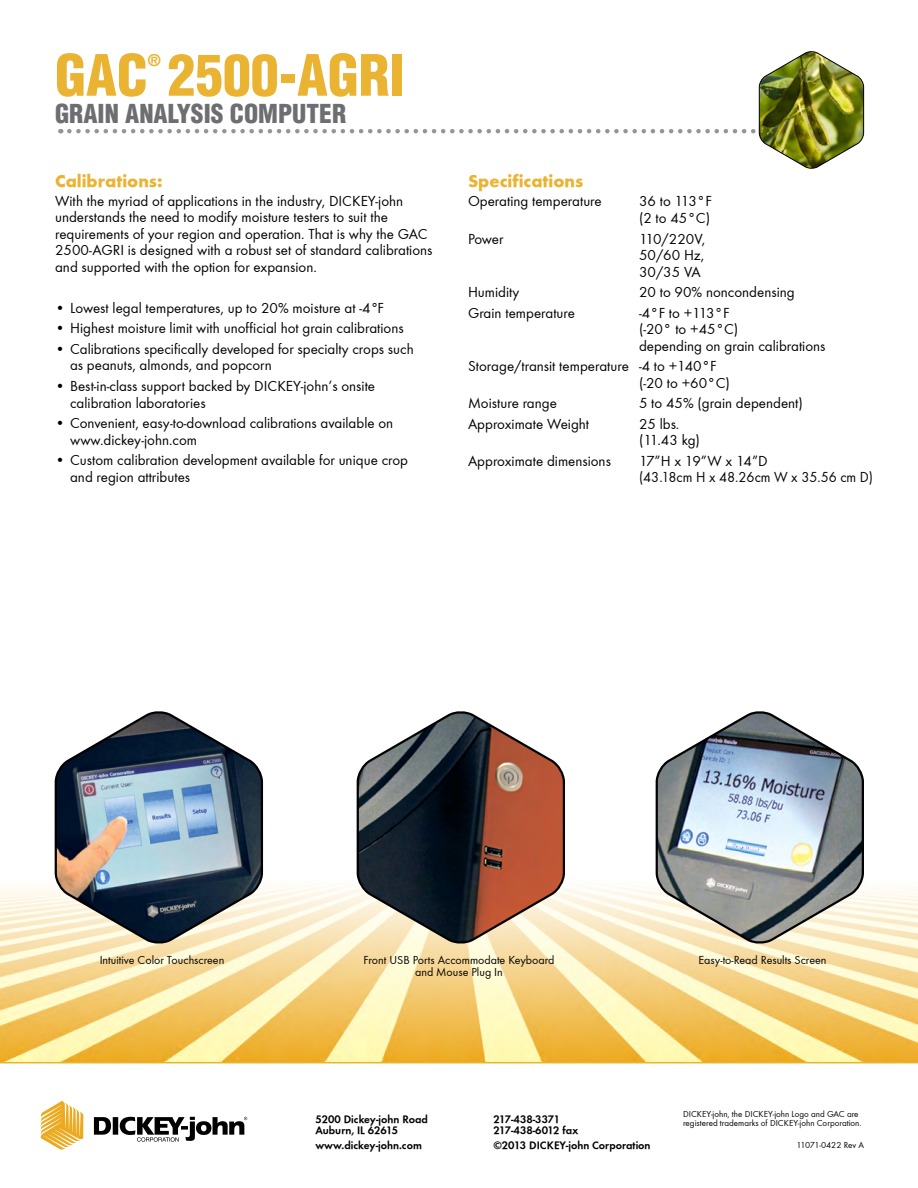
<style>
.page{position:relative;width:918px;height:1188px;background:#fff}
.page>*{position:absolute;margin:0;border:0;box-sizing:border-box;transform-origin:0 0}
.t1{font:900 condensed 55.5px "Helvetica";color:#eab332}
.t2{font:900 condensed 25.5px "Helvetica";color:#6d6e71}
.t3{font:18px "Function LH Heavy";color:#eab332}
.t4{font:900 condensed 15.75px "Helvetica";color:#eab332}
.t5{font:15px/16.5px "Function";color:#000}
.t6{font:12px/12px "Function";color:#000;text-align:center}
.t7{font:700 11.25px/11.2px "Function";color:#000}
.t8{font:9px/9px "Function";color:#000}
</style>
<div class="page">
<img style="left:0;top:885px;width:918px;height:177px">
<hr style="left:0;top:1062px;width:918px;height:1px;background:#eab332">
<svg style="left:40px;top:1101px;width:43px;height:49px"></svg>
<svg style="left:94px;top:1117px;width:153px;height:25px"></svg>
<img style="left:54px;top:711px;width:210px;height:236px">
<svg style="left:356px;top:711px;width:210px;height:236px;background:#7d6961"></svg>
<img style="left:655px;top:711px;width:210px;height:236px">
<svg style="left:69px;top:51px;width:795px;height:118px"></svg>
<h1 class="t1" style="left:55px;top:40px;width:351px">GAC 2500-AGRI</h1>
<p class="t4" style="left:148px;top:50px;width:15px">®</p>
<h2 class="t2" style="left:55px;top:97px;width:293px">GRAIN ANALYSIS COMPUTER</h2>
<p class="t3" style="left:55px;top:170px;width:109px">Calibrations:</p>
<p class="t5" style="left:55px;top:193px;width:379px">With the myriad of applications in the industry, DICKEY-john understands the need to modify moisture testers to suit the requirements of your region and operation. That is why the GAC 2500-AGRI is designed with a robust set of standard calibrations and supported with the option for expansion.</p>
<p class="t5" style="left:55px;top:300px;width:330px">• Lowest legal temperatures, up to 20% moisture at -4°F</p>
<p class="t5" style="left:55px;top:320px;width:350px">• Highest moisture limit with unofficial hot grain calibrations</p>
<p class="t5" style="left:70px;top:341px;width:345px;text-indent:-15px">• Calibrations specifically developed for specialty crops such as peanuts, almonds, and popcorn</p>
<p class="t5" style="left:70px;top:378px;width:307px;text-indent:-15px">• Best-in-class support backed by DICKEY-john’s onsite calibration laboratories</p>
<p class="t5" style="left:70px;top:415px;width:325px;text-indent:-15px">• Convenient, easy-to-download calibrations available on www.dickey-john.com</p>
<p class="t5" style="left:70px;top:452px;width:339px;text-indent:-15px">• Custom calibration development available for unique crop and region attributes</p>
<p class="t3" style="left:468px;top:171px;width:117px">Specifications</p>
<p class="t5" style="left:468px;top:193px;width:135px">Operating temperature</p>
<p class="t5" style="left:639px;top:193px;width:74px">36 to 113°F (2 to 45°C)</p>
<p class="t5" style="left:468px;top:230px;width:37px">Power</p>
<p class="t5" style="left:639px;top:230px;width:68px;text-align:justify">110/220V, 50/60 Hz, 30/35 VA</p>
<p class="t5" style="left:468px;top:284px;width:53px">Humidity</p>
<p class="t5" style="left:639px;top:284px;width:157px">20 to 90% noncondensing</p>
<p class="t5" style="left:468px;top:304px;width:109px">Grain temperature</p>
<p class="t5" style="left:639px;top:304px;width:188px">-4°F to +113°F<br>(-20° to +45°C)<br>depending on grain calibrations</p>
<p class="t5" style="left:639px;top:358px;width:92px;text-indent:-171px">Storage/transit temperature -4 to +140°F (-20 to +60°C)</p>
<p class="t5" style="left:468px;top:395px;width:91px">Moisture range</p>
<p class="t5" style="left:639px;top:395px;width:165px">5 to 45% (grain dependent)</p>
<p class="t5" style="left:468px;top:416px;width:123px">Approximate Weight</p>
<p class="t5" style="left:639px;top:416px;width:62px">25 lbs. (11.43 kg)</p>
<p class="t5" style="left:468px;top:453px;width:144px">Approximate dimensions</p>
<p class="t5" style="left:639px;top:453px;width:236px">17”H x 19”W x 14”D<br>(43.18cm H x 48.26cm W x 35.56 cm D)</p>
<p class="t6" style="left:100px;top:954px;width:126px">Intuitive Color Touchscreen</p>
<p class="t6" style="left:363px;top:954px;width:193px">Front USB Ports Accommodate Keyboard and Mouse Plug In</p>
<p class="t6" style="left:698px;top:954px;width:130px">Easy-to-Read Results Screen</p>
<p class="t7" style="left:315px;top:1113px;width:114px">5200 Dickey-john Road<br>Auburn, IL 62615</p>
<p class="t7" style="left:315px;top:1139px;width:108px">www.dickey-john.com</p>
<p class="t7" style="left:493px;top:1113px;width:87px">217-438-3371<br>217-438-6012 fax</p>
<p class="t7" style="left:493px;top:1139px;width:159px">©2013 DICKEY-john Corporation</p>
<p class="t8" style="left:683px;top:1110px;width:180px">DICKEY-john, the DICKEY-john Logo and GAC are registered trademarks of DICKEY-john Corporation.</p>
<p class="t8" style="left:797px;top:1141px;width:69px">11071-0422 Rev A</p>
</div>
